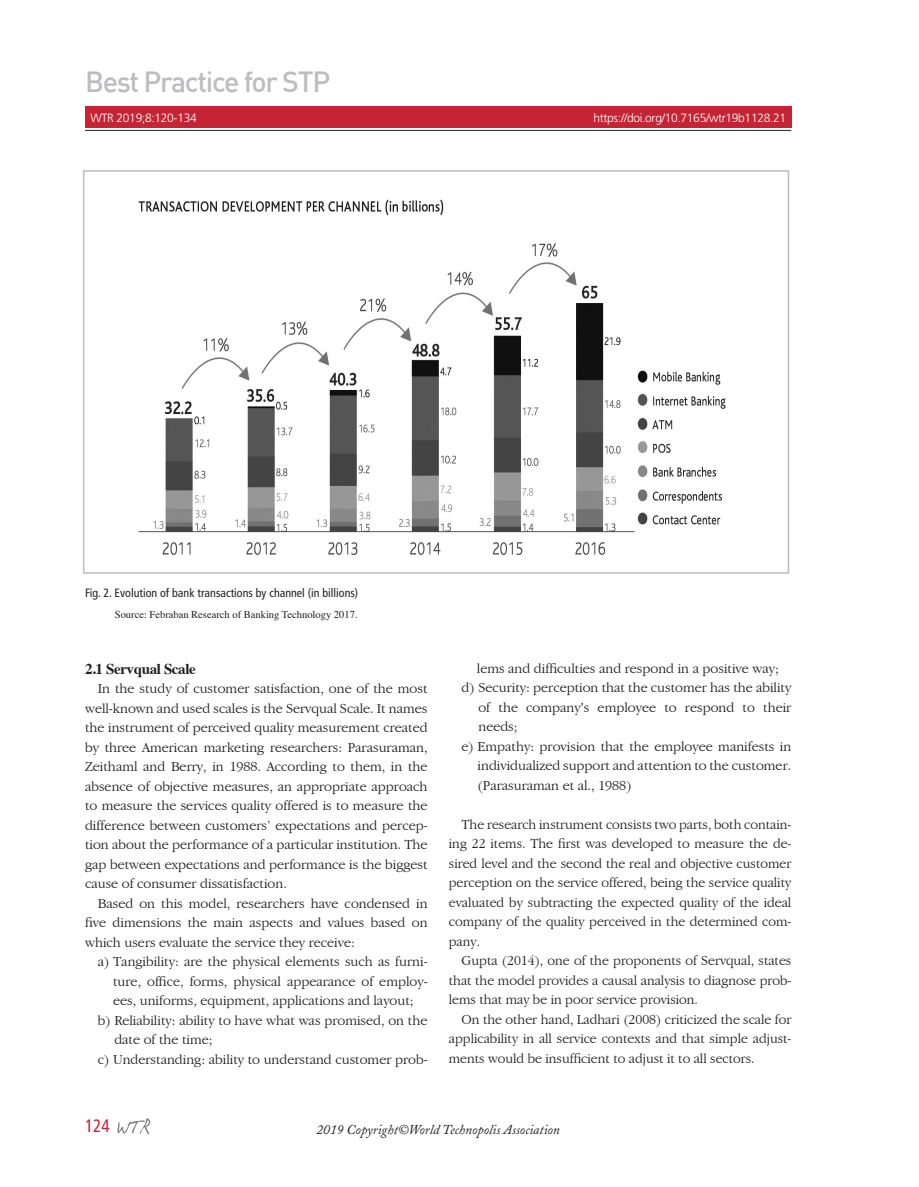
<style>
.page{position:relative;width:919px;height:1187px;background:#fff}
.page>*{position:absolute;margin:0;border:0;box-sizing:border-box;transform-origin:0 0}
.t1{font:500 28.5px "DIN";letter-spacing:-.045em;color:#bcbdc0}
.t2{font:condensed 18px "Frutiger";color:#c62435;scale:.95 1}
.제목_1{font:700 15px "Times";letter-spacing:-.025em;color:#231f20}
.내용글{font:300 condensed 14.25px/19.5px "Garamond";color:#231f20;text-align:justify;scale:1.23 1}
.내용글-2{font:300 condensed 14.25px/19.5px "Garamond";color:#231f20;text-align:justify;scale:1.2 1}
.t3{font:italic 13.5px "Adobe Caslon";color:#231f20}
.t4{font:300 12px "Frutiger";letter-spacing:-.025em;color:#fff}
.Table{font:condensed 12px "Frutiger";color:#231f20}
.Source{font:10.5px "Times";color:#231f20}
</style>
<div class="page">
<div style="left:85px;top:106px;width:706px;height:22px;background:#c62435"></div>
<hr style="left:85px;top:130px;width:706px;height:1px;background:#231f20">
<svg style="left:117px;top:1118px;width:33px;height:16px"></svg>
<img style="left:138px;top:199px;width:588px;height:356px">
<div style="left:83px;top:170px;width:706px;height:403px;border:2px solid #bcbdc0"></div>
<h1 class="t1" style="left:85px;top:64px;width:247px">Best Practice for STP</h1>
<p class="t4" style="left:90px;top:111px;width:108px">WTR 2019;8:120-134</p>
<p class="t4" style="left:593px;top:111px;width:194px">https://doi.org/10.7165/wtr19b1128.21</p>
<p class="Table" style="left:85px;top:586px;width:275px">Fig. 2. Evolution of bank transactions by channel (in billions)</p>
<p class="Source" style="left:115px;top:605px;width:244px">Source: Febraban Research of Banking Technology 2017.</p>
<p class="제목_1" style="left:85px;top:654px;width:112px">2.1 Servqual Scale</p>
<p class="내용글" style="left:85px;top:678px;width:280px;text-indent:13px">In the study of customer satisfaction, one of the most well-known and used scales is the Servqual Scale. It names the instrument of perceived quality measurement created by three American marketing researchers: Parasuraman, Zeithaml and Berry, in 1988. According to them, in the absence of objective measures, an appropriate approach to measure the services quality offered is to measure the difference between customers’ expectations and percep&shy;tion about the performance of a particular institution. The gap between expectations and performance is the biggest cause of consumer dissatisfaction.</p>
<p class="내용글" style="left:85px;top:893px;width:280px;text-indent:13px">Based on this model, researchers have condensed in five dimensions the main aspects and values based on which users evaluate the service they receive:</p>
<p class="내용글" style="left:113px;top:951px;width:257px;text-indent:-15px">a) Tangibility: are the physical elements such as furni&shy;ture, office, forms, physical appearance of employ&shy;ees, uniforms, equipment, applications and layout;</p>
<p class="내용글" style="left:114px;top:1010px;width:256px;text-indent:-17px">b) Reliability: ability to have what was promised, on the date of the time;</p>
<p class="내용글" style="left:98px;top:1049px;width:269px">c) Understanding: ability to understand customer prob-</p>
<p class="내용글" style="left:477px;top:658px;width:247px">lems and difficulties and respond in a positive way;</p>
<p class="내용글" style="left:478px;top:677px;width:256px;text-indent:-17px">d) Security: perception that the customer has the ability of the company's employee to respond to their needs;</p>
<p class="내용글" style="left:477px;top:736px;width:256px;text-indent:-16px">e) Empathy: provision that the employee manifests in individualized support and attention to the customer. (Parasuraman et al., 1988)</p>
<p class="내용글-2" style="left:449px;top:814px;width:287px;text-indent:13px">The research instrument consists two parts, both contain&shy;ing 22 items. The first was developed to measure the de&shy;sired level and the second the real and objective customer perception on the service offered, being the service quality evaluated by subtracting the expected quality of the ideal company of the quality perceived in the determined com&shy;pany.</p>
<p class="내용글-2" style="left:449px;top:950px;width:287px;text-indent:13px">Gupta (2014), one of the proponents of Servqual, states that the model provides a causal analysis to diagnose prob&shy;lems that may be in poor service provision.</p>
<p class="내용글-2" style="left:449px;top:1009px;width:287px;text-indent:13px">On the other hand, Ladhari (2008) criticized the scale for applicability in all service contexts and that simple adjust&shy;ments would be insufficient to adjust it to all sectors.</p>
<p class="t2" style="left:85px;top:1115px;width:27px">124</p>
<p class="t3" style="left:316px;top:1121px;width:245px">2019 Copyright©World Technopolis Association</p>
</div>
